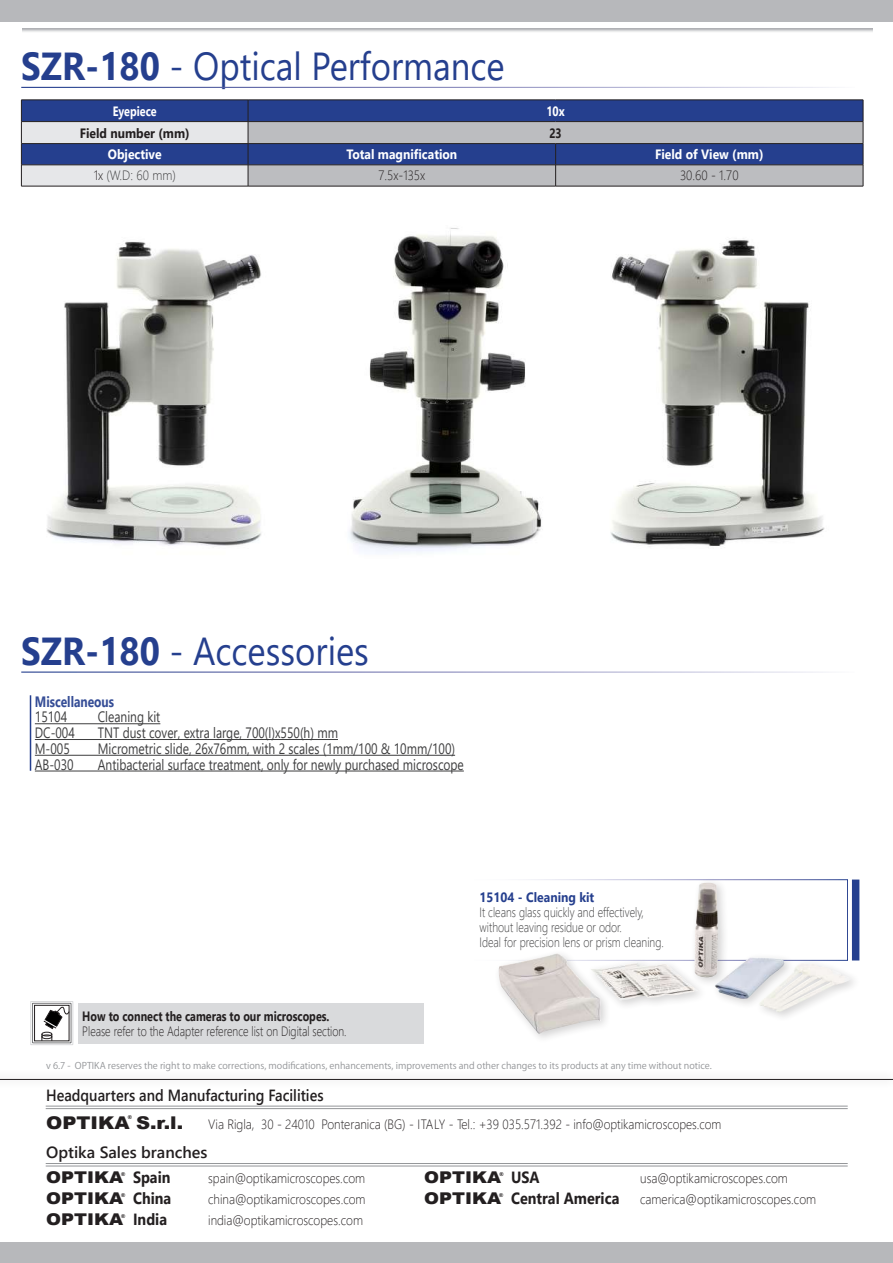
<style>
.page{position:relative;width:893px;height:1263px;background:#fff}
.page>*{position:absolute;margin:0;border:0;box-sizing:border-box;transform-origin:0 0}
.t1{font:39px "Segoe UI";color:#253f8e;scale:.9 1}
.t2{font:900 17.55px "Arial";color:#231f20;scale:1.11 1}
.t3{font:900 16.2px "Arial";color:#231f20;scale:1.11 1}
.t4{font:600 16.2px "Segoe UI";color:#231f20;scale:.89 1}
.t5{font:700 16.2px "Segoe UI";color:#231f20;scale:.89 1}
.t6{font:600 16.2px "Segoe UI";color:#231f20}
.t7{font:15px "Segoe UI";color:#3e3e3f;scale:.8 1}
.t8{font:700 15px "Segoe UI";color:#354d96;scale:.8 1}
.t9{font:300 13.5px "Segoe UI";color:#231f20;scale:.9 1}
.t10{font:300 13.5px/15px "Segoe UI";color:#3e3e3f;scale:.8 1}
.t11{font:300 13.5px "Segoe UI";color:#231f20;scale:.8 1}
.t12{font:700 13.5px "Segoe UI";color:#fff;scale:.9 1}
.t13{font:700 13.5px "Segoe UI";color:#231f20;scale:.8 1}
.t14{font:700 13.5px "Segoe UI";color:#253f8e;scale:.9 1}
.t15{font:700 13.5px "Segoe UI";color:#231f20;scale:.9 1}
.t16{font:300 13.5px "Segoe UI";color:#3e3e3f;scale:.9 1}
.t17{font:700 13.5px "Segoe UI";color:#fff;scale:.8 1}
.t18{font:9.3px "Koz Go Pro";color:#939598}
.t19{font:900 5.25px "Arial";color:#231f20}
.s1{font-weight:700}
.s2{color:#231f20}
.s3{font-family:"Segoe UI";font-weight:700}
.s4{font-family:"Arial";font-weight:900}
</style>
<div class="page">
<div style="left:0;top:1242px;width:893px;height:21px;background:#b7b8bb"></div>
<div style="left:0;top:0;width:893px;height:21px;background:#b7b8bb"></div>
<svg style="left:22px;top:28px;width:851px;height:4px;background:#cccdcf"></svg>
<div style="left:0;top:1070px;width:893px;height:19px;background:#231f20;opacity:.5"></div>
<hr style="left:0;top:1079px;width:893px;height:1px;background:#231f20">
<hr style="left:46px;top:1106px;width:802px;height:1px;background:#939598">
<hr style="left:46px;top:1108px;width:802px;height:1px;background:#939598">
<hr style="left:46px;top:1163px;width:802px;height:1px;background:#939598">
<hr style="left:46px;top:1166px;width:802px;height:1px;background:#939598">
<hr style="left:30px;top:695px;width:1px;height:76px;background:#253f8e">
<hr style="left:35px;top:723px;width:125px;height:1px;background:#3e3e3f">
<hr style="left:35px;top:739px;width:303px;height:1px;background:#3e3e3f">
<hr style="left:35px;top:755px;width:420px;height:1px;background:#3e3e3f">
<hr style="left:35px;top:771px;width:429px;height:1px;background:#3e3e3f">
<div style="left:78px;top:1003px;width:345px;height:40px;background:#d9dadc"></div>
<div style="left:34px;top:1005px;width:35px;height:36px;border:1px solid #231f20"></div>
<hr style="left:32px;top:1003px;width:1px;height:40px;background:#57585a">
<hr style="left:33px;top:1042px;width:38px;height:1px;background:#57585a">
<hr style="left:71px;top:1003px;width:1px;height:40px;background:#57585a">
<hr style="left:33px;top:1003px;width:38px;height:1px;background:#57585a">
<hr style="left:30px;top:1001px;width:1px;height:44px;background:#d1d2d4">
<hr style="left:31px;top:1044px;width:42px;height:1px;background:#d1d2d4">
<hr style="left:72px;top:1001px;width:1px;height:44px;background:#d1d2d4">
<hr style="left:31px;top:1001px;width:42px;height:1px;background:#d1d2d4">
<svg style="left:42px;top:1003px;width:28px;height:38px"></svg>
<div style="left:494px;top:877px;width:367px;height:167px;background:#231f20;opacity:.2"></div>
<img style="left:499px;top:883px;width:286px;height:151px">
<svg style="left:21px;top:100px;width:843px;height:86px;background:#727fa5"></svg>
<hr style="left:21px;top:186px;width:227px;height:1px;background:#231f20">
<hr style="left:248px;top:186px;width:308px;height:1px;background:#231f20">
<hr style="left:556px;top:186px;width:307px;height:1px;background:#231f20">
<img style="left:610px;top:238px;width:215px;height:309px">
<img style="left:349px;top:228px;width:193px;height:325px">
<img style="left:46px;top:241px;width:215px;height:305px">
<h1 class="t1" style="left:21px;top:29px;width:539px"><span class="s1">SZR-180</span> - Optical Performance</h1>
<p class="t17" style="left:113px;top:98px;width:56px">Eyepiece</p>
<p class="t17" style="left:546px;top:98px;width:24px">10x</p>
<p class="t15" style="left:80px;top:120px;width:124px">Field number (mm)</p>
<p class="t13" style="left:549px;top:120px;width:17px">23</p>
<p class="t12" style="left:108px;top:142px;width:61px">Objective</p>
<p class="t12" style="left:346px;top:142px;width:125px">Total magnification</p>
<p class="t12" style="left:655px;top:142px;width:122px">Field of View (mm)</p>
<p class="t16" style="left:94px;top:163px;width:93px"><span class="s2">1x</span> (W.D: 60 mm)</p>
<p class="t9" style="left:378px;top:163px;width:54px">7.5x-135x</p>
<p class="t9" style="left:680px;top:163px;width:67px">30.60 - 1.70</p>
<h1 class="t1" style="left:21px;top:614px;width:388px"><span class="s1">SZR-180</span> - Accessories</h1>
<p class="t8" style="left:35px;top:687px;width:101px">Miscellaneous</p>
<p class="t7" style="left:35px;top:703px;width:42px">15104</p>
<p class="t7" style="left:98px;top:703px;width:80px">Cleaning kit</p>
<p class="t7" style="left:35px;top:719px;width:52px">DC-004</p>
<p class="t7" style="left:98px;top:719px;width:302px">TNT dust cover, extra large, 700(l)x550(h) mm</p>
<p class="t7" style="left:35px;top:734px;width:45px">M-005</p>
<p class="t7" style="left:98px;top:734px;width:448px">Micrometric slide, 26x76mm, with 2 scales (1mm/100 &amp; 10mm/100)</p>
<p class="t7" style="left:35px;top:750px;width:50px">AB-030</p>
<p class="t7" style="left:98px;top:750px;width:459px">Antibacterial surface treatment, only for newly purchased microscope</p>
<p class="t13" style="left:82px;top:1003px;width:311px">How to connect the cameras to our microscopes.</p>
<p class="t11" style="left:82px;top:1018px;width:332px">Please refer to the Adapter reference list on Digital section.</p>
<p class="t14" style="left:480px;top:885px;width:129px">15104 - Cleaning kit</p>
<p class="t10" style="left:480px;top:904px;width:232px">It cleans glass quickly and effectively, without leaving residue or odor.<br>Ideal for precision lens or prism cleaning.</p>
<p class="t18" style="left:46px;top:1059px;width:667px">v 6.7 - OPTIKA reserves the right to make corrections, modifications, enhancements, improvements and other changes to its products at any time without notice.</p>
<p class="t4" style="left:46px;top:1080px;width:313px">Headquarters and Manufacturing Facilities</p>
<p class="t2" style="left:46px;top:1110px;width:125px">OPTIKA S.r.l.</p>
<p class="t9" style="left:208px;top:1112px;width:572px">Via Rigla, 30 - 24010 Ponteranica (BG) - ITALY - Tel.: +39 035.571.392 - info@optikamicroscopes.com</p>
<p class="t6" style="left:46px;top:1137px;width:163px">Optika Sales branches</p>
<p class="t3" style="left:46px;top:1166px;width:114px">OPTIKA <span class="s3">Spain</span></p>
<p class="t9" style="left:208px;top:1166px;width:176px">spain@optikamicroscopes.com</p>
<p class="t3" style="left:424px;top:1166px;width:106px">OPTIKA <span class="s3">USA</span></p>
<p class="t9" style="left:640px;top:1166px;width:166px">usa@optikamicroscopes.com</p>
<p class="t3" style="left:46px;top:1187px;width:114px">OPTIKA <span class="s3">China</span></p>
<p class="t9" style="left:208px;top:1187px;width:176px">china@optikamicroscopes.com</p>
<p class="t5" style="left:424px;top:1183px;width:221px"><span class="s4">OPTIKA</span> Central America</p>
<p class="t9" style="left:640px;top:1187px;width:197px">camerica@optikamicroscopes.com</p>
<p class="t3" style="left:46px;top:1208px;width:110px">OPTIKA <span class="s3">India</span></p>
<p class="t9" style="left:208px;top:1208px;width:174px">india@optikamicroscopes.com</p>
<p class="t19" style="left:128px;top:1114px;width:6px">®</p>
<p class="t19" style="left:121px;top:1170px;width:6px">®</p>
<p class="t19" style="left:499px;top:1170px;width:6px">®</p>
<p class="t19" style="left:121px;top:1191px;width:6px">®</p>
<p class="t19" style="left:121px;top:1212px;width:6px">®</p>
<p class="t19" style="left:499px;top:1191px;width:6px">®</p>
</div>
